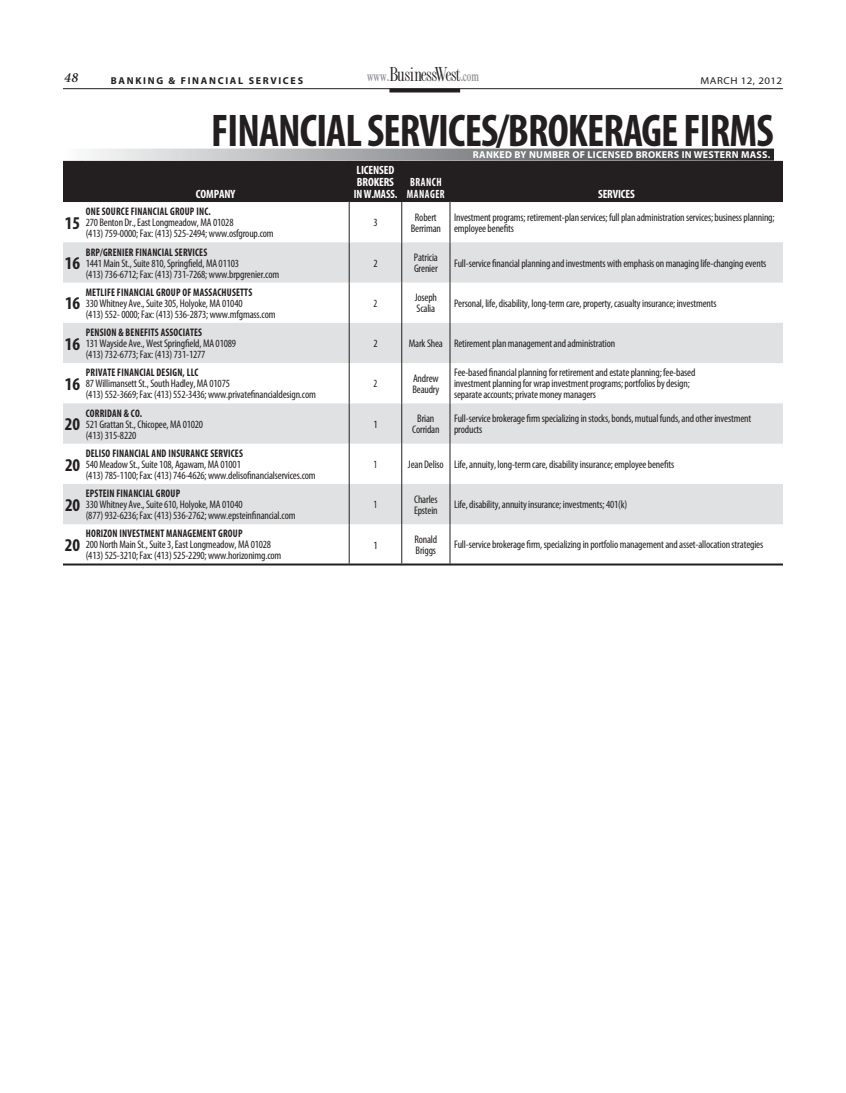
<style>
.page{position:relative;width:846px;height:1093px;background:#fff}
.page>*{position:absolute;margin:0;border:0;box-sizing:border-box;transform-origin:0 0}
.t1{font:700 condensed 46px "Myriad Pro";letter-spacing:-.02em;color:#231f20;scale:.95 1}
.t2{font:21px "Fashion Compressed Plain";letter-spacing:-.045em;color:#231f20}
.t3{font:700 condensed 18px "Myriad Pro";color:#231f20}
.t4{font:italic 600 14px "Minion";color:#231f20}
.t5{font:700 condensed 12px/12px "Myriad Pro";letter-spacing:-.01em;color:#fff}
.t6{font:700 condensed 12px/12px "Myriad Pro";letter-spacing:.05em;color:#fff;scale:.85 1}
.t7{font:condensed 11px/11px "Myriad Pro";letter-spacing:-.015em;color:#231f20}
.t8{font:700 condensed 11px "Myriad Pro";letter-spacing:.02em;color:#231f20;scale:.9 1}
.t9{font:condensed 11px "Myriad Pro";letter-spacing:-.015em;color:#231f20;scale:.9 1}
.t10{font:700 10px "Myriad Pro";letter-spacing:.025em;color:#fff}
.t11{font:700 10px "Myriad Pro";letter-spacing:.17em;color:#231f20}
.t12{font:10px "Myriad Pro";letter-spacing:.04em;color:#231f20;scale:1.1 1}
.s1{font-family:"Times";font-weight:600;font-size:14px;color:#939598}
</style>
<div class="page">
<hr style="left:63px;top:88px;width:720px;height:1px;background:#231f20">
<svg style="left:389px;top:88px;width:71px;height:4px"></svg>
<svg style="left:89px;top:148px;width:685px;height:12px;background:#969799"></svg>
<div style="left:63px;top:161px;width:720px;height:40px;background:#231f20"></div>
<svg style="left:63px;top:242px;width:720px;height:282px;fill:#e0e1e2"></svg>
<hr style="left:82px;top:161px;width:1px;height:40px;background:#231f20">
<hr style="left:63px;top:201px;width:286px;height:1px;background:#231f20">
<hr style="left:450px;top:201px;width:333px;height:1px;background:#231f20">
<hr style="left:402px;top:161px;width:1px;height:40px;background:#231f20">
<hr style="left:349px;top:201px;width:102px;height:1px;background:#231f20">
<hr style="left:401px;top:202px;width:1px;height:40px;background:#231f20">
<hr style="left:401px;top:242px;width:1px;height:40px;background:#231f20">
<hr style="left:401px;top:282px;width:1px;height:41px;background:#231f20">
<hr style="left:401px;top:323px;width:1px;height:40px;background:#231f20">
<hr style="left:401px;top:363px;width:1px;height:40px;background:#231f20">
<hr style="left:401px;top:403px;width:1px;height:40px;background:#231f20">
<hr style="left:401px;top:443px;width:1px;height:41px;background:#231f20">
<hr style="left:401px;top:484px;width:1px;height:40px;background:#231f20">
<hr style="left:401px;top:524px;width:1px;height:39px;background:#231f20">
<hr style="left:349px;top:161px;width:1px;height:40px;background:#231f20">
<hr style="left:450px;top:161px;width:1px;height:40px;background:#231f20">
<hr style="left:349px;top:202px;width:1px;height:40px;background:#231f20">
<hr style="left:450px;top:202px;width:1px;height:40px;background:#231f20">
<hr style="left:349px;top:242px;width:1px;height:40px;background:#231f20">
<hr style="left:450px;top:242px;width:1px;height:40px;background:#231f20">
<hr style="left:349px;top:282px;width:1px;height:41px;background:#231f20">
<hr style="left:450px;top:282px;width:1px;height:41px;background:#231f20">
<hr style="left:349px;top:323px;width:1px;height:40px;background:#231f20">
<hr style="left:450px;top:323px;width:1px;height:40px;background:#231f20">
<hr style="left:349px;top:363px;width:1px;height:40px;background:#231f20">
<hr style="left:450px;top:363px;width:1px;height:40px;background:#231f20">
<hr style="left:349px;top:403px;width:1px;height:40px;background:#231f20">
<hr style="left:450px;top:403px;width:1px;height:40px;background:#231f20">
<hr style="left:349px;top:443px;width:1px;height:41px;background:#231f20">
<hr style="left:450px;top:443px;width:1px;height:41px;background:#231f20">
<hr style="left:349px;top:484px;width:1px;height:40px;background:#231f20">
<hr style="left:450px;top:484px;width:1px;height:40px;background:#231f20">
<hr style="left:349px;top:524px;width:1px;height:39px;background:#231f20">
<hr style="left:450px;top:524px;width:1px;height:39px;background:#231f20">
<hr style="left:63px;top:563px;width:720px;height:2px;background:#231f20">
<p class="t4" style="left:64px;top:72px;width:16px">48</p>
<p class="t11" style="left:111px;top:77px;width:194px">BANKING &amp; FINANCIAL SERVICES</p>
<h2 class="t2" style="left:367px;top:66px;width:113px"><span class="s1">www.</span>BusinessWest<span class="s1">.com</span></h2>
<p class="t12" style="left:700px;top:77px;width:76px">MARCH 12, 2012</p>
<h1 class="t1" style="left:211px;top:113px;width:593px">FINANCIAL SERVICES/BROKERAGE FIRMS</h1>
<p class="t10" style="left:473px;top:150px;width:299px">RANKED BY NUMBER OF LICENSED BROKERS IN WESTERN MASS.</p>
<p class="t5" style="left:196px;top:189px;width:41px">COMPANY</p>
<p class="t5" style="left:354px;top:165px;width:45px">LICENSED<br>BROKERS<br>IN W.MASS.</p>
<p class="t6" style="left:407px;top:177px;width:46px">BRANCH<br>MANAGER</p>
<p class="t5" style="left:598px;top:189px;width:38px">SERVICES</p>
<p class="t8" style="left:86px;top:207px;width:140px">ONE SOURCE FINANCIAL GROUP INC.</p>
<p class="t7" style="left:86px;top:218px;width:190px">270 Benton Dr., East Longmeadow, MA 01028<br>(413) 759-0000; Fax: (413) 525-2494; www.osfgroup.com</p>
<p class="t7" style="left:373px;top:218px;width:6px">3</p>
<p class="t7" style="left:411px;top:213px;width:32px;text-align:center">Robert<br>Berriman</p>
<p class="t7" style="left:454px;top:213px;width:322px">Investment programs; retirement-plan services; full plan administration services; business planning; employee benefits</p>
<h3 class="t3" style="left:65px;top:216px;width:17px">15</h3>
<p class="t8" style="left:86px;top:248px;width:137px">BRP/GRENIER FINANCIAL SERVICES</p>
<p class="t7" style="left:86px;top:258px;width:195px">1441 Main St., Suite 810, Springfield, MA 01103<br>(413) 736-6712; Fax: (413) 731-7268; www.brpgrenier.com</p>
<p class="t7" style="left:373px;top:258px;width:6px">2</p>
<p class="t7" style="left:414px;top:253px;width:26px">Patricia<br>Grenier</p>
<p class="t7" style="left:454px;top:258px;width:314px">Full-service financial planning and investments with emphasis on managing life-changing events</p>
<h3 class="t3" style="left:65px;top:256px;width:17px">16</h3>
<p class="t8" style="left:86px;top:288px;width:187px">METLIFE FINANCIAL GROUP OF MASSACHUSETTS</p>
<p class="t7" style="left:86px;top:299px;width:191px">330 Whitney Ave., Suite 305, Holyoke, MA 01040<br>(413) 552- 0000; Fax: (413) 536-2873 ; www.mfgmass.com</p>
<p class="t9" style="left:374px;top:299px;width:6px">2</p>
<p class="t7" style="left:415px;top:293px;width:24px">Joseph<br>Scalia</p>
<p class="t7" style="left:454px;top:299px;width:264px">Personal, life, disability, long-term care, property, casualty insurance; investments</p>
<h3 class="t3" style="left:65px;top:296px;width:17px">16</h3>
<p class="t8" style="left:86px;top:328px;width:131px">PENSION &amp; BENEFITS ASSOCIATES</p>
<p class="t7" style="left:86px;top:339px;width:152px">131 Wayside Ave., West Springfield, MA 01089 (413) 732-6773; Fax: (413) 731-1277</p>
<p class="t7" style="left:373px;top:339px;width:6px">2</p>
<p class="t7" style="left:409px;top:339px;width:208px">Mark Shea Retirement plan management and administration</p>
<h3 class="t3" style="left:65px;top:337px;width:17px">16</h3>
<p class="t8" style="left:86px;top:368px;width:127px">PRIVATE FINANCIAL DESIGN, LLC</p>
<p class="t7" style="left:86px;top:379px;width:232px">87 Willimansett St., South Hadley, MA 01075<br>(413) 552-3669; Fax: (413) 552-3436; www.privatefinancialdesign.com</p>
<p class="t9" style="left:374px;top:379px;width:6px">2</p>
<p class="t7" style="left:412px;top:374px;width:28px">Andrew<br>Beaudry</p>
<p class="t7" style="left:454px;top:368px;width:243px">Fee-based financial planning for retirement and estate planning; fee-based investment planning for wrap investment programs; portfolios by design; separate accounts; private money managers</p>
<h3 class="t3" style="left:65px;top:377px;width:17px">16</h3>
<p class="t8" style="left:86px;top:409px;width:64px">CORRIDAN &amp; CO.</p>
<p class="t7" style="left:86px;top:419px;width:119px">521 Grattan St., Chicopee, MA 01020 (413) 315-8220</p>
<p class="t7" style="left:373px;top:419px;width:6px">1</p>
<p class="t7" style="left:412px;top:414px;width:29px;text-align:center">Brian<br>Corridan</p>
<p class="t7" style="left:454px;top:414px;width:299px">Full-service brokerage firm specializing in stocks, bonds, mutual funds, and other investment products</p>
<h3 class="t3" style="left:65px;top:417px;width:17px">20</h3>
<p class="t8" style="left:86px;top:449px;width:176px">DELISO FINANCIAL AND INSURANCE SERVICES</p>
<p class="t7" style="left:86px;top:460px;width:232px">540 Meadow St., Suite 108, Agawam, MA 01001<br>(413) 785-1100; Fax: (413) 746-4626 ; www.delisofinancialservices.com</p>
<p class="t9" style="left:374px;top:460px;width:6px">1</p>
<p class="t7" style="left:408px;top:460px;width:268px">Jean Deliso Life, annuity, long-term care, disability insurance; employee benefits</p>
<h3 class="t3" style="left:65px;top:457px;width:17px">20</h3>
<p class="t8" style="left:86px;top:489px;width:106px">EPSTEIN FINANCIAL GROUP</p>
<p class="t7" style="left:86px;top:500px;width:211px">330 Whitney Ave., Suite 610, Holyoke, MA 01040<br>(877) 932-6236; Fax: (413) 536-2762 ; www.epsteinfinancial.com</p>
<p class="t9" style="left:374px;top:500px;width:6px">1</p>
<p class="t7" style="left:414px;top:494px;width:25px">Charles<br>Epstein</p>
<p class="t7" style="left:454px;top:500px;width:175px">Life, disability, annuity insurance; investments; 401(k)</p>
<h3 class="t3" style="left:65px;top:498px;width:17px">20</h3>
<p class="t8" style="left:86px;top:529px;width:176px">HORIZON INVESTMENT MANAGEMENT GROUP</p>
<p class="t7" style="left:86px;top:540px;width:197px">200 North Main St., Suite 3, East Longmeadow, MA 01028 (413) 525-3210; Fax: (413) 525-2290; www.horizonimg.com</p>
<p class="t7" style="left:373px;top:540px;width:6px">1</p>
<p class="t7" style="left:414px;top:535px;width:24px">Ronald<br>Briggs</p>
<p class="t7" style="left:454px;top:540px;width:311px">Full-service brokerage firm, specializing in portfolio management and asset-allocation strategies</p>
<h3 class="t3" style="left:65px;top:537px;width:17px">20</h3>
</div>
